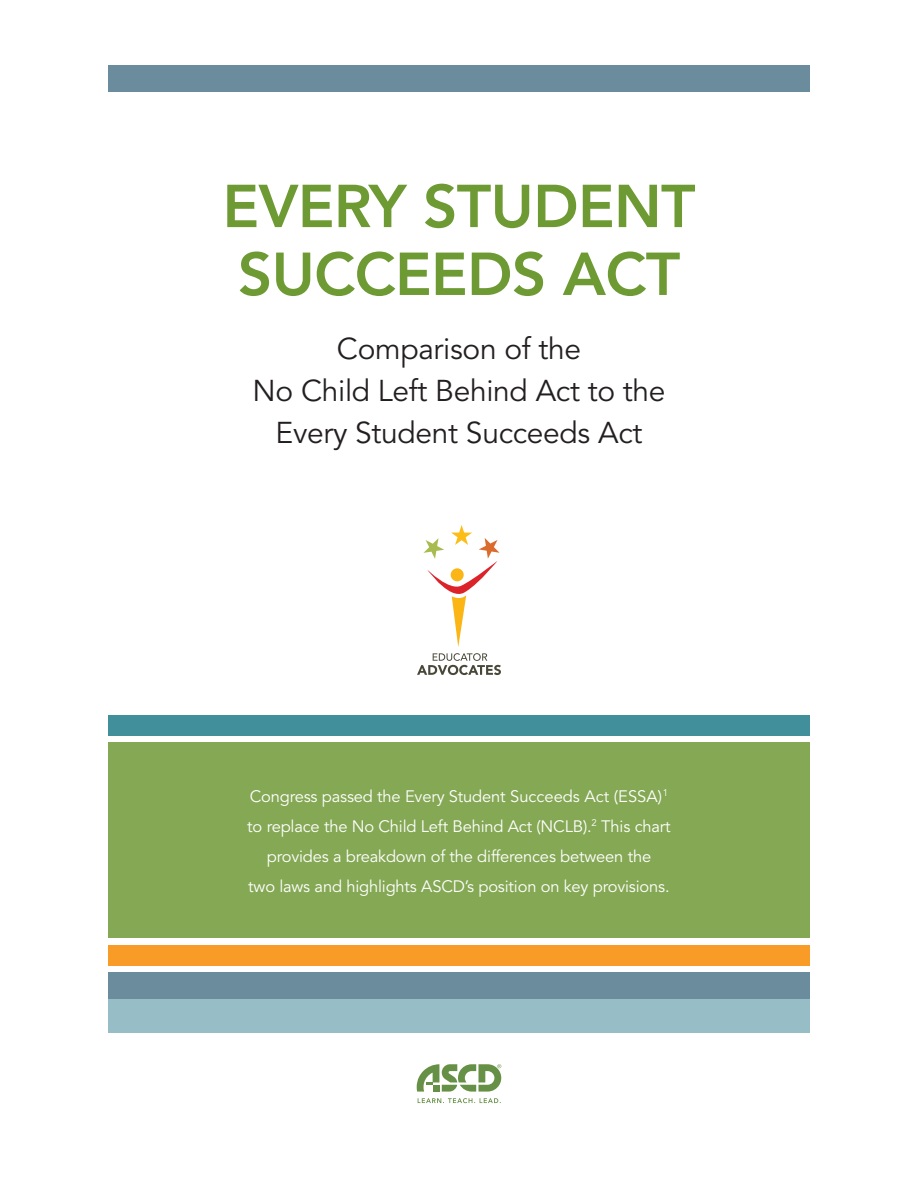
<style>
.page{position:relative;width:918px;height:1188px;background:#fff}
.page>*{position:absolute;margin:0;border:0;box-sizing:border-box;transform-origin:0 0}
.text{font:800 59.85px/67.8px "Avenir LT Std";letter-spacing:-.01em;color:#6e9a34}
.text-2{font:30px/41.8px "Avenir LT Std";letter-spacing:-.01em;color:#231f20;text-align:center}
.text-3{font:16.5px "Avenir LT Std";letter-spacing:-.01em;color:#fff}
</style>
<div class="page">
<div style="left:108px;top:999px;width:702px;height:34px;background:#97bdc7"></div>
<div style="left:108px;top:742px;width:702px;height:196px;background:#85a854"></div>
<div style="left:108px;top:972px;width:702px;height:27px;background:#6b8c9d"></div>
<div style="left:108px;top:65px;width:702px;height:27px;background:#6b8c9d"></div>
<div style="left:108px;top:716px;width:702px;height:20px;background:#428f9c"></div>
<div style="left:108px;top:945px;width:702px;height:20px;background:#f89c27"></div>
<svg style="left:417px;top:1064px;width:84px;height:28px"></svg>
<svg style="left:418px;top:1098px;width:83px;height:5px"></svg>
<svg style="left:423px;top:525px;width:77px;height:122px"></svg>
<svg style="left:417px;top:653px;width:84px;height:22px"></svg>
<p class="text" style="left:223px;top:173px;width:474px">EVERY STUDENT<br>SUCCEEDS ACT</p>
<p class="text-2" style="left:253px;top:329px;width:414px">Comparison of the<br>No Child Left Behind Act to the<br>Every Student Succeeds Act</p>
<p class="text-3" style="left:250px;top:786px;width:420px">Congress passed the Every Student Succeeds Act (ESSA) <sup>1</sup></p>
<p class="text-3" style="left:247px;top:816px;width:425px">to replace the No Child Left Behind Act (NCLB).<sup>2</sup> This chart</p>
<p class="text-3" style="left:267px;top:846px;width:386px">provides a breakdown of the differences between the</p>
<p class="text-3" style="left:248px;top:876px;width:423px">two laws and highlights ASCD’s position on key provisions.</p>
</div>
